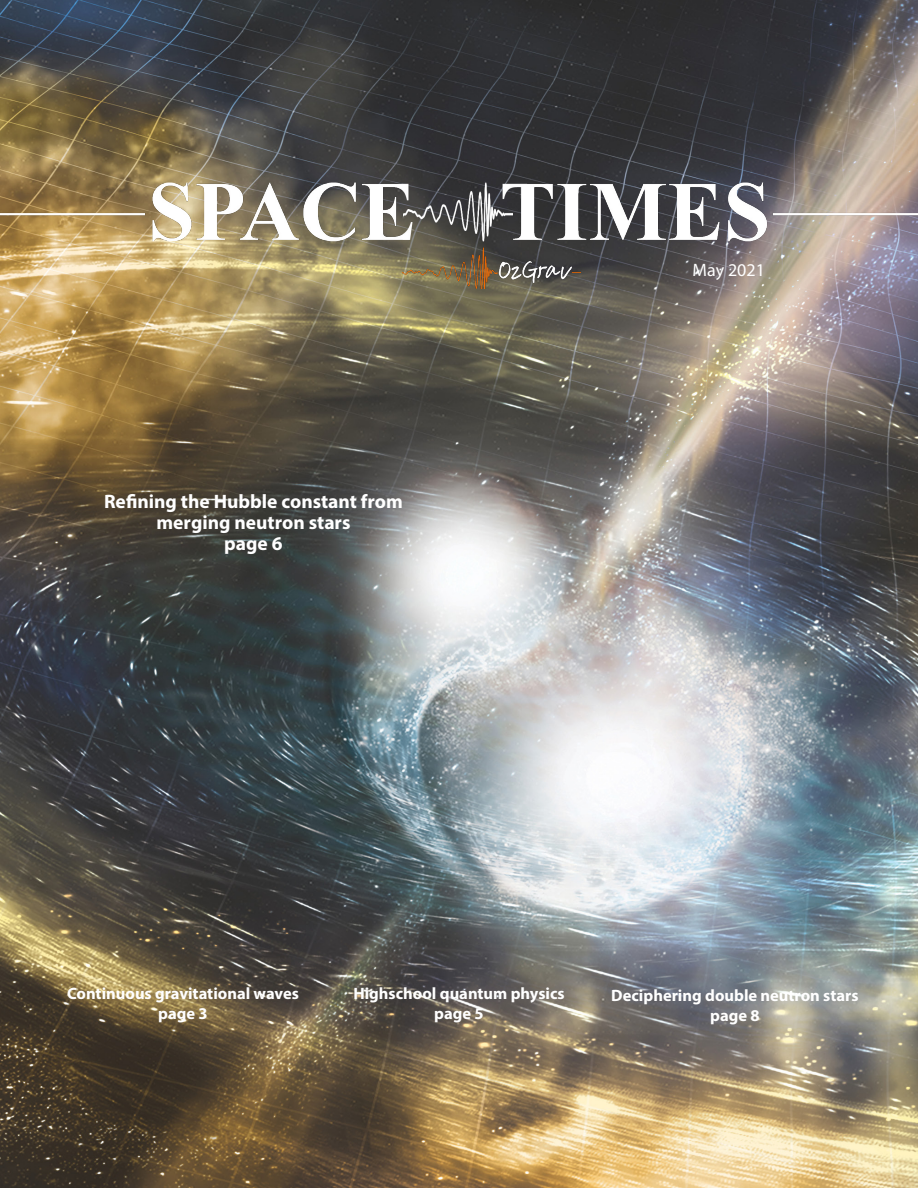
<style>
.page{position:relative;width:918px;height:1188px;background:#fff}
.page>*{position:absolute;margin:0;border:0;box-sizing:border-box;transform-origin:0 0}
.t1{font:700 19.5px/21px "Myriad Pro";color:#fff;text-align:center}
.t2{font:18px "Myriad Pro";color:#fff}
.t3{font:700 16.5px/19.8px "Myriad Pro";color:#fff;text-align:center}
</style>
<div class="page">
<img style="left:0;top:0;width:918px;height:1188px">
<img style="left:0;top:151px;width:918px;height:121px">
<img style="left:402px;top:233px;width:178px;height:56px">
<p class="t1" style="left:104px;top:490px;width:300px">Refining the Hubble constant from merging neutron stars<br>page 6</p>
<p class="t2" style="left:693px;top:259px;width:74px">May 2021</p>
<p class="t3" style="left:67px;top:983px;width:233px">Continuous gravitational waves page 3</p>
<p class="t3" style="left:353px;top:983px;width:213px">Highschool quantum physics page 5</p>
<p class="t3" style="left:611px;top:985px;width:249px">Deciphering double neutron stars page 8</p>
</div>
